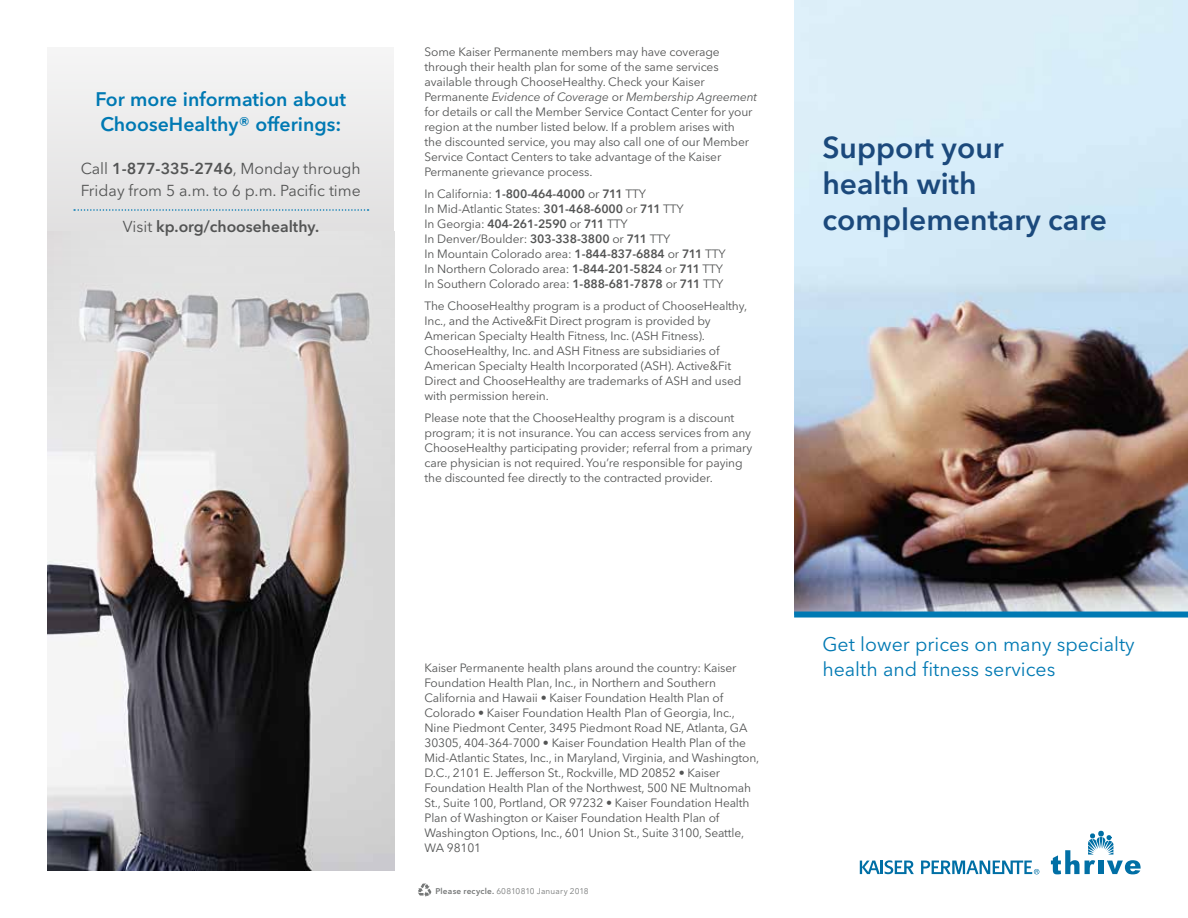
<style>
.page{position:relative;width:1188px;height:918px;background:#fff}
.page>*{position:absolute;margin:0;border:0;box-sizing:border-box;transform-origin:0 0}
.Head_20_24{font:600 30px/36px "Avenir Next LT Pro";color:#1b497c}
.Subhead_13_17{font:19.5px/25.5px "Avenir Next LT Pro";color:#0079b3}
.Subhead_13_17-2{font:600 19.5px/25.5px "Avenir Next LT Pro";color:#0079b3}
.Body_10_5_15{font:15.75px/22.5px "Avenir Next LT Pro";color:#535454}
.Body_10_5_15-2{font:600 15.75px "Avenir Next LT Pro";color:#535454}
.Body_10_5_15-3{font:12px/15px "Avenir Next LT Pro";letter-spacing:-.01em;color:#535454}
.t1{font:8.25px "Avenir Next LT Pro";letter-spacing:.02em;color:#767878}
.s1{font-weight:600}
.s2{font-weight:400}
.s3{font-style:italic}
</style>
<div class="page">
<img style="left:794px;top:0;width:394px;height:612px">
<svg style="left:1051px;top:831px;width:90px;height:43px"></svg>
<svg style="left:860px;top:860px;width:54px;height:14px"></svg>
<svg style="left:921px;top:861px;width:118px;height:13px"></svg>
<svg style="left:418px;top:884px;width:13px;height:13px"></svg>
<img style="left:47px;top:699px;width:347px;height:172px">
<div style="left:794px;top:612px;width:394px;height:6px;background:#0079b3"></div>
<svg style="left:47px;top:54px;width:348px;height:645px"></svg>
<svg style="left:74px;top:209px;width:295px;height:2px"></svg>
<p class="Subhead_13_17-2" style="left:96px;top:86px;width:252px">For more information about<br>ChooseHealthy® offerings:</p>
<p class="Body_10_5_15" style="left:81px;top:157px;width:282px">Call <span class="s1">1-877-335-2746</span>, Monday through<br>Friday from 5 a.m. to 6 p.m. Pacific time</p>
<p class="Body_10_5_15-2" style="left:123px;top:217px;width:198px"><span class="s2">Visit</span> kp.org/choosehealthy.</p>
<p class="Body_10_5_15-3" style="left:424px;top:45px;width:334px">Some Kaiser Permanente members may have coverage through their health plan for some of the same services available through ChooseHealthy. Check your Kaiser Permanente <span class="s3">Evidence of Coverage</span> or <span class="s3">Membership Agreement </span>for details or call the Member Service Contact Center for your region at the number listed below. If a problem arises with<br>the discounted service, you may also call one of our Member Service Contact Centers to take advantage of the Kaiser Permanente grievance process.</p>
<p class="Body_10_5_15-3" style="left:424px;top:186px;width:223px">In California: <span class="s1">1-800-464-4000</span> or <span class="s1">711</span> TTY</p>
<p class="Body_10_5_15-3" style="left:424px;top:201px;width:261px">In Mid-Atlantic States: <span class="s1">301-468-6000</span> or <span class="s1">711</span> TTY</p>
<p class="Body_10_5_15-3" style="left:424px;top:216px;width:205px">In Georgia: <span class="s1">404-261-2590</span> or <span class="s1">711</span> TTY</p>
<p class="Body_10_5_15-3" style="left:424px;top:231px;width:247px">In Denver/Boulder: <span class="s1">303-338-3800</span> or <span class="s1">711</span> TTY</p>
<p class="Body_10_5_15-3" style="left:424px;top:246px;width:303px">In Mountain Colorado area: <span class="s1">1-844-837-6884</span> or <span class="s1">711</span> TTY</p>
<p class="Body_10_5_15-3" style="left:424px;top:261px;width:300px">In Northern Colorado area: <span class="s1">1-844-201-5824</span> or <span class="s1">711</span> TTY</p>
<p class="Body_10_5_15-3" style="left:424px;top:276px;width:301px">In Southern Colorado area: <span class="s1">1-888-681-7878</span> or <span class="s1">711</span> TTY</p>
<p class="Body_10_5_15-3" style="left:424px;top:298px;width:324px">The ChooseHealthy program is a product of ChooseHealthy, Inc., and the Active&amp;Fit Direct program is provided by American Specialty Health Fitness, Inc. (ASH Fitness).<br>ChooseHealthy, Inc. and ASH Fitness are subsidiaries of American Specialty Health Incorporated (ASH). Active&amp;Fit Direct and ChooseHealthy are trademarks of ASH and used with permission herein.</p>
<p class="Body_10_5_15-3" style="left:424px;top:410px;width:329px">Please note that the ChooseHealthy program is a discount program; it is not insurance. You can access services from any ChooseHealthy participating provider; referral from a primary care physician is not required. You’re responsible for paying the discounted fee directly to the contracted provider.</p>
<p class="Body_10_5_15-3" style="left:424px;top:660px;width:336px">Kaiser Permanente health plans around the country: Kaiser Foundation Health Plan, Inc., in Northern and Southern California and Hawaii • Kaiser Foundation Health Plan of Colorado • Kaiser Foundation Health Plan of Georgia, Inc., Nine Piedmont Center, 3495 Piedmont Road NE, Atlanta, GA 30305, 404-364-7000 • Kaiser Foundation Health Plan of the Mid-Atlantic States, Inc., in Maryland, Virginia, and Washington, D.C., 2101 E. Jefferson St., Rockville, MD 20852 • Kaiser Foundation Health Plan of the Northwest, 500 NE Multnomah St., Suite 100, Portland, OR 97232 • Kaiser Foundation Health Plan of Washington or Kaiser Foundation Health Plan of Washington Options, Inc., 601 Union St., Suite 3100, Seattle, WA 98101</p>
<p class="t1" style="left:435px;top:886px;width:155px"><span class="s1">Please recycle.</span> 60810810 January 2018</p>
<p class="Head_20_24" style="left:822px;top:129px;width:286px">Support your<br>health with complementary care</p>
<p class="Subhead_13_17" style="left:822px;top:631px;width:314px">Get lower prices on many specialty health and fitness services</p>
</div>
